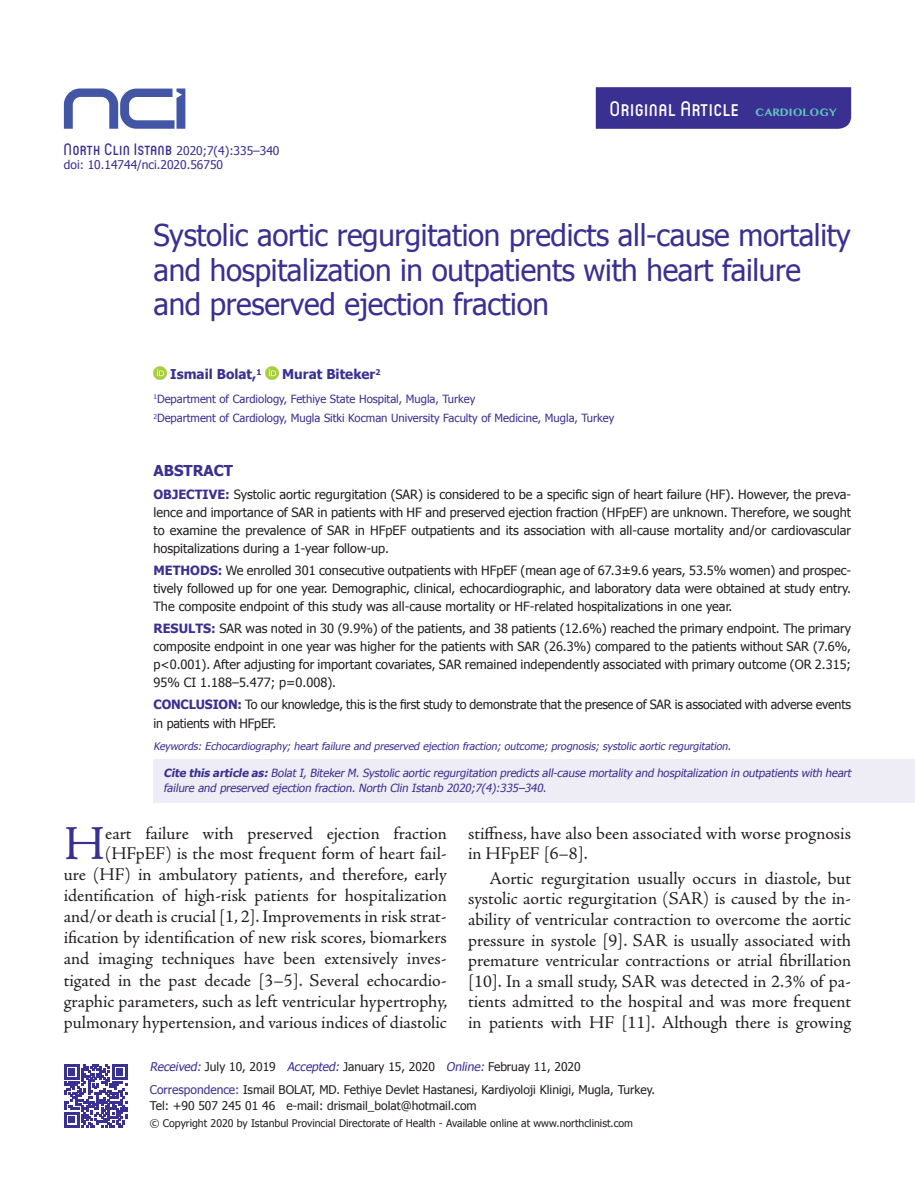
<style>
.page{position:relative;width:915px;height:1191px;background:#fff}
.page>*{position:absolute;margin:0;border:0;box-sizing:border-box;transform-origin:0 0}
._01__Yazı_Metni_NCI{font:48.9px "Adobe Jenson Pro";color:#3a3091}
._01__Yazi_Ana_Baslik{font:30px/34.5px "Tahoma";letter-spacing:-.01em;color:#3a3091}
.t1{font:500 21px "Circula";letter-spacing:.055em;color:#fff}
._01__Yazı_Metni_NCI-2{font:18px/21px "Adobe Jenson Pro";letter-spacing:-.005em;color:#231f20;text-align:right}
._05__Özet_Yazısı_NCI{font:700 15px "Tahoma";color:#3a3091}
._03__Yazar_İsimleri{font:700 13.5px "Tahoma";color:#3a3091}
._05__Özet_Yazısı_NCI-2{font:12.75px/18px "Tahoma";color:#231f20;text-align:justify}
.t2{font:12px "Tahoma";color:#231f20}
.t3{font:12px "Tahoma";color:#3a3091}
._05__Özet_Yazısı_NCI-3{font:italic 11.25px/15px "Tahoma";color:#3a3091}
._03__Yazar_İsimleri-2{font:11.25px "Tahoma";color:#3a3091}
._05__Özet_Yazısı_NCI-4{font:italic 10.5px "Tahoma";color:#3a3091}
.t4{font:10.5px "Tahoma";color:#231f20}
.s1{font-family:"Circula";font-weight:500;font-size:16.5px}
.s2{font-family:"Tamil MN";font-weight:700;font-size:11.25px;color:#61c5c0}
.s3{font-weight:700;color:#3a3091}
.s4{font-weight:700}
.s5{font-style:italic;color:#3a3091}
.s6{color:#3a3091}
</style>
<div class="page">
<svg style="left:153px;top:366px;width:13px;height:13px"></svg>
<svg style="left:265px;top:366px;width:13px;height:13px"></svg>
<svg style="left:64px;top:88px;width:121px;height:41px"></svg>
<div style="left:595px;top:87px;width:255px;height:42px;background:#3a3091"></div>
<svg style="left:64px;top:1064px;width:63px;height:63px"></svg>
<div style="left:153px;top:759px;width:761px;height:44px;background:#eeedf5"></div>
<p class="t3" style="left:64px;top:143px;width:217px"><span class="s1">North Clin Istanb</span> 2020;7(4):335–340</p>
<p class="t3" style="left:64px;top:157px;width:161px">doi: 10.14744/nci.2020.56750</p>
<p class="t1" style="left:609px;top:96px;width:228px">Orıgınal Article <span class="s2">CARDIOLOGY</span></p>
<p class="_01__Yazi_Ana_Baslik" style="left:153px;top:217px;width:698px">Systolic aortic regurgitation predicts all-cause mortality and hospitalization in outpatients with heart failure and preserved ejection fraction</p>
<p class="_03__Yazar_İsimleri" style="left:170px;top:365px;width:93px">Ismail Bolat,<sup>1</sup></p>
<p class="_03__Yazar_İsimleri" style="left:282px;top:365px;width:100px">Murat Biteker<sup>2</sup></p>
<p class="_03__Yazar_İsimleri-2" style="left:153px;top:391px;width:323px"><sup>1</sup>Department of Cardiology, Fethiye State Hospital, Mugla, Turkey</p>
<p class="_03__Yazar_İsimleri-2" style="left:153px;top:411px;width:462px"><sup>2</sup>Department of Cardiology, Mugla Sitki Kocman University Faculty of Medicine, Mugla, Turkey</p>
<p class="_05__Özet_Yazısı_NCI" style="left:153px;top:460px;width:81px">ABSTRACT</p>
<p class="_05__Özet_Yazısı_NCI-2" style="left:153px;top:484px;width:699px"><span class="s3">OBJECTIVE:</span> Systolic aortic regurgitation (SAR) is considered to be a specific sign of heart failure (HF). However, the preva&shy;lence and importance of SAR in patients with HF and preserved ejection fraction (HFpEF) are unknown. Therefore, we sought to examine the prevalence of SAR in HFpEF outpatients and its association with all-cause mortality and/or cardiovascular hospitalizations during a 1-year follow-up.</p>
<p class="_05__Özet_Yazısı_NCI-2" style="left:153px;top:561px;width:699px"><span class="s3">METHODS:</span> We enrolled 301 consecutive outpatients with HFpEF (mean age of 67.3±9.6 years, 53.5% women) and prospec&shy;tively followed up for one year. Demographic, clinical, echocardiographic, and laboratory data were obtained at study entry.<br>The composite endpoint of this study was all-cause mortality or HF-related hospitalizations in one year.</p>
<p class="_05__Özet_Yazısı_NCI-2" style="left:153px;top:619px;width:699px"><span class="s3">RESULTS:</span> SAR was noted in 30 (9.9%) of the patients, and 38 patients (12.6%) reached the primary endpoint. The primary composite endpoint in one year was higher for the patients with SAR (26.3%) compared to the patients without SAR (7.6%, p&lt;0.001). After adjusting for important covariates, SAR remained independently associated with primary outcome (OR 2.315; 95% CI 1.188–5.477; p=0.008).</p>
<p class="_05__Özet_Yazısı_NCI-2" style="left:153px;top:695px;width:698px"><span class="s3">CONCLUSION:</span> To our knowledge, this is the first study to demonstrate that the presence of SAR is associated with adverse events in patients with HFpEF.</p>
<p class="_05__Özet_Yazısı_NCI-4" style="left:153px;top:739px;width:581px">Keywords: Echocardiography; heart failure and preserved ejection fraction; outcome; prognosis; systolic aortic regurgitation.</p>
<p class="_05__Özet_Yazısı_NCI-3" style="left:163px;top:765px;width:691px"><span class="s4">Cite this article as:</span>BolatI,BitekerM.Systolic aortic regurgitation predicts all-cause mortality and hospitalization in outpatients with heart failure and preserved ejection fraction. North Clin Istanb 2020;7(4):335–340.</p>
<p class="_01__Yazı_Metni_NCI-2" style="left:64px;top:822px;width:385px">eart failure with preserved ejection fraction (HFpEF) is the most frequent form of heart fail-<br>ure (HF) in ambulatory patients, and therefore, early identification of high-risk patients for hospitalization and/or death is crucial [1, 2]. Improvements in risk strat&shy;ification by identification of new risk scores, biomarkers and imaging techniques have been extensively inves&shy;tigated in the past decade [3–5]. Several echocardio&shy;graphic parameters, such as left ventricular hypertrophy, pulmonary hypertension, and various indices of diastolic</p>
<p class="_01__Yazı_Metni_NCI-2" style="left:468px;top:823px;width:384px;line-height:20.5px;text-align:left">stiffness, have also been associated with worse prognosis in HFpEF [6–8].</p>
<p class="_01__Yazı_Metni_NCI" style="left:64px;top:815px;width:43px">H</p>
<p class="_01__Yazı_Metni_NCI-2" style="left:468px;top:868px;width:384px;line-height:20.5px;text-align:justify;text-indent:21px">Aortic regurgitation usually occurs in diastole, but systolic aortic regurgitation (SAR) is caused by the in&shy;ability of ventricular contraction to overcome the aortic pressure in systole [9]. SAR is usually associated with premature ventricular contractions or atrial fibrillation [10]. In a small study, SAR was detected in 2.3% of pa&shy;tients admitted to the hospital and was more frequent in patients with HF [11]. Although there is growing</p>
<p class="t2" style="left:150px;top:1058px;width:432px"><span class="s5">Received:</span> July 10, 2019 <span class="s5">Accepted:</span> January 15, 2020 <span class="s5">Online:</span> Februay 11, 2020</p>
<p class="t2" style="left:150px;top:1081px;width:506px"><span class="s6">Correspondence:</span> Ismail BOLAT, MD. Fethiye Devlet Hastanesi, Kardiyoloji Klinigi, Mugla, Turkey.</p>
<p class="t2" style="left:150px;top:1098px;width:328px">Tel: +90 507 245 01 46 e-mail: drismail_bolat@hotmail.com</p>
<p class="t4" style="left:150px;top:1116px;width:484px">© Copyright 2020 by Istanbul Provincial Directorate of Health - Available online at www.northclinist.com</p>
</div>
